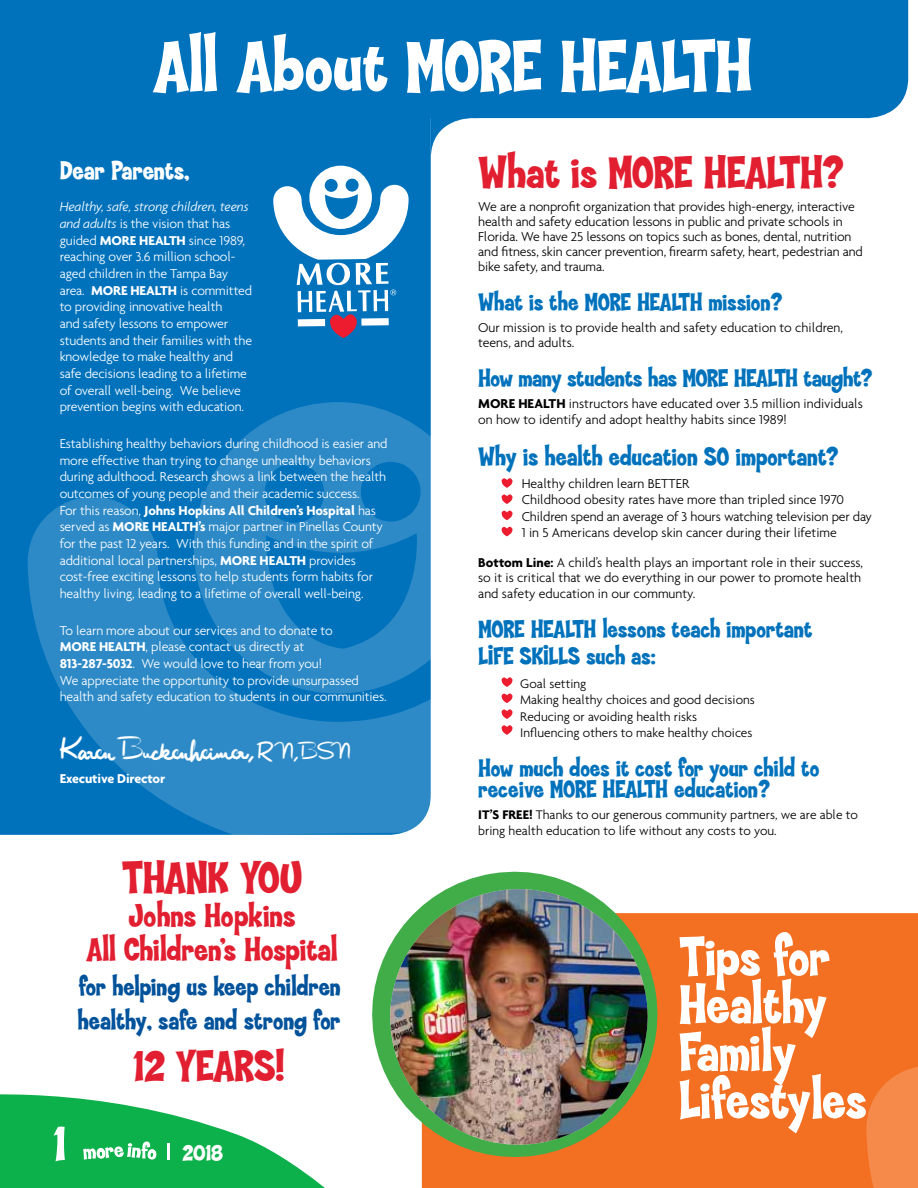
<style>
.page{position:relative;width:918px;height:1188px;background:#fff}
.page>*{position:absolute;margin:0;border:0;box-sizing:border-box;transform-origin:0 0}
.t1{font:800 75px "Coop";letter-spacing:-.025em;color:#fff}
.t2{font:800 56.7px/47.5px "Coop";letter-spacing:-.015em;color:#fff}
.t3{font:800 51.15px "Coop";color:#fff}
.t4{font:800 46.5px "Coop";letter-spacing:-.025em;color:#e11f30}
.t5{font:800 46.2px "Coop";letter-spacing:-.03em;color:#e11f30}
.t6{font:800 45px "Coop";letter-spacing:-.04em;color:#e11f30}
.t7{font:800 33.9px/34.3px "Coop";letter-spacing:-.01em;color:#e11f30;text-align:center}
.t8{font:31.5px "Rough Br Script";letter-spacing:-.01em;color:#fff}
.t9{font:800 27.6px "Coop";letter-spacing:-.01em;color:#fff}
.t10{font:800 27.15px/34.3px "Coop";letter-spacing:-.01em;color:#00529b}
.t11{font:800 27px "Coop";letter-spacing:-.01em;color:#0072bc}
.t12{font:800 25.5px/27px "Coop";letter-spacing:-.015em;color:#0072bc}
.t13{font:800 23.25px "Coop";color:#fff}
.t14{font:300 13.8px/16.6px "Agenda";letter-spacing:-.01em;color:#fff}
.t15{font:300 13.8px/15px "Agenda";letter-spacing:-.005em;color:#000}
.t16{font:700 13.8px "Agenda";letter-spacing:-.01em;color:#fff}
.t17{font:300 13.5px/16.5px "Agenda";color:#000}
.s1{font-style:italic}
.s2{font-weight:700}
.s3{font-size:24px}
</style>
<div class="page">
<div style="left:0;top:118px;width:431px;height:717px;background:#0072bc"></div>
<svg style="left:193px;top:401px;width:238px;height:89px;background:#1b80c2"></svg>
<svg style="left:27px;top:490px;width:404px;height:345px;background:#1e82c3"></svg>
<div style="left:0;top:0;width:908px;height:118px;background:#0072bc"></div>
<svg style="left:0;top:1094px;width:325px;height:94px"></svg>
<svg style="left:501px;top:478px;width:12px;height:58px"></svg>
<svg style="left:501px;top:677px;width:12px;height:58px"></svg>
<svg style="left:273px;top:165px;width:136px;height:173px"></svg>
<div style="left:422px;top:913px;width:496px;height:275px;background:#f36f21"></div>
<svg style="left:866px;top:1059px;width:52px;height:129px;background:#f48441"></svg>
<svg style="left:372px;top:871px;width:296px;height:297px"></svg>
<svg style="left:381px;top:880px;width:276px;height:274px"></svg>
<img style="left:381px;top:889px;width:276px;height:259px">
<h1 class="t1" style="left:152px;top:26px;width:603px">All About MORE HEALTH</h1>
<h3 class="t9" style="left:60px;top:155px;width:131px">Dear Parents,</h3>
<p class="t14" style="left:60px;top:198px;width:194px"><span class="s1">Healthy, safe, strong children, teens and adults</span> is the vision that has guided <span class="s2">MORE HEALTH</span> since 1989, reaching over 3.6 million school&shy;aged children in the Tampa Bay area. <span class="s2">MORE HEALTH</span> is committed to providing innovative health<br>and safety lessons to empower students and their families with the knowledge to make healthy and safe decisions leading to a lifetime of overall well-being. We believe prevention begins with education.</p>
<p class="t14" style="left:60px;top:435px;width:329px">Establishing healthy behaviors during childhood is easier and more effective than trying to change unhealthy behaviors during adulthood. Research shows a link between the health outcomes of young people and their academic success.<br>For this reason, <span class="s2">Johns Hopkins All Children’s Hospital</span> has served as <span class="s2">MORE HEALTH’s</span> major partner in Pinellas County for the past 12 years. With this funding and in the spirit of additional local partnerships, <span class="s2">MORE HEALTH</span> provides cost-free exciting lessons to help students form habits for healthy living, leading to a lifetime of overall well-being.</p>
<p class="t14" style="left:60px;top:622px;width:329px">To learn more about our services and to donate to<br><span class="s2">MORE HEALTH</span>, please contact us directly at<br><span class="s2">813-287-5032</span>. We would love to hear from you!<br>We appreciate the opportunity to provide unsurpassed health and safety education to students in our communities.</p>
<h3 class="t8" style="left:60px;top:730px;width:293px">Karen Buckenheimer, <span class="s3">R N, BS N</span></h3>
<p class="t16" style="left:60px;top:770px;width:107px">Executive Director</p>
<h3 class="t5" style="left:122px;top:852px;width:182px">THANK YOU</h3>
<h3 class="t7" style="left:86px;top:899px;width:253px">Johns Hopkins<br>All Children’s Hospital</h3>
<h3 class="t10" style="left:77px;top:970px;width:265px">for helping us keep children healthy, safe and strong for</h3>
<h3 class="t6" style="left:133px;top:1042px;width:153px">12 YEARS!</h3>
<h3 class="t3" style="left:53px;top:1116px;width:14px">1</h3>
<h3 class="t13" style="left:183px;top:1140px;width:42px">2018</h3>
<h3 class="t4" style="left:478px;top:148px;width:367px">What is MORE HEALTH?</h3>
<p class="t15" style="left:478px;top:199px;width:386px">We are a nonprofit organization that provides high-energy, interactive health and safety education lessons in public and private schools in Florida. We have 25 lessons on topics such as bones, dental, nutrition and fitness, skin cancer prevention, firearm safety, heart, pedestrian and bike safety, and trauma.</p>
<h3 class="t12" style="left:478px;top:289px;width:306px">What is the MORE HEALTH mission?</h3>
<p class="t15" style="left:478px;top:320px;width:366px">Our mission is to provide health and safety education to children, teens, and adults.</p>
<h3 class="t12" style="left:478px;top:365px;width:396px">How many students has MORE HEALTH taught?</h3>
<p class="t15" style="left:478px;top:395px;width:386px;line-height:15.8px"><span class="s2">MORE HEALTH</span> instructors have educated over 3.5 million individuals on how to identify and adopt healthy habits since 1989!</p>
<h3 class="t11" style="left:478px;top:442px;width:362px">Why is health education SO important?</h3>
<p class="t15" style="left:522px;top:475px;width:352px;line-height:16.5px">Healthy children learn BETTER<br>Childhood obesity rates have more than tripled since 1970<br>Children spend an average of 3 hours watching television per day 1 in 5 Americans develop skin cancer during their lifetime</p>
<p class="t15" style="left:478px;top:555px;width:387px;line-height:15.5px"><span class="s2">Bottom Line:</span> A child’s health plays an important role in their success, so it is critical that we do everything in our power to promote health and safety education in our communty.</p>
<h3 class="t12" style="left:478px;top:617px;width:336px">MORE HEALTH lessons teach important<br>LIFE SKILLS such as:</h3>
<p class="t17" style="left:520px;top:675px;width:236px">Goal setting<br>Making healthy choices and good decisions Reducing or avoiding health risks Influencing others to make healthy choices</p>
<h3 class="t12" style="left:478px;top:759px;width:343px;line-height:21px">How much does it cost for your child to receive MORE HEALTH education?</h3>
<p class="t17" style="left:478px;top:807px;width:381px;line-height:15.8px"><span class="s2">IT’S FREE!</span> Thanks to our generous community partners, we are able to bring health education to life without any costs to you.</p>
<h2 class="t2" style="left:678px;top:935px;width:190px">Tips for<br>Healthy<br>Family<br>Lifestyles</h2>
</div>
